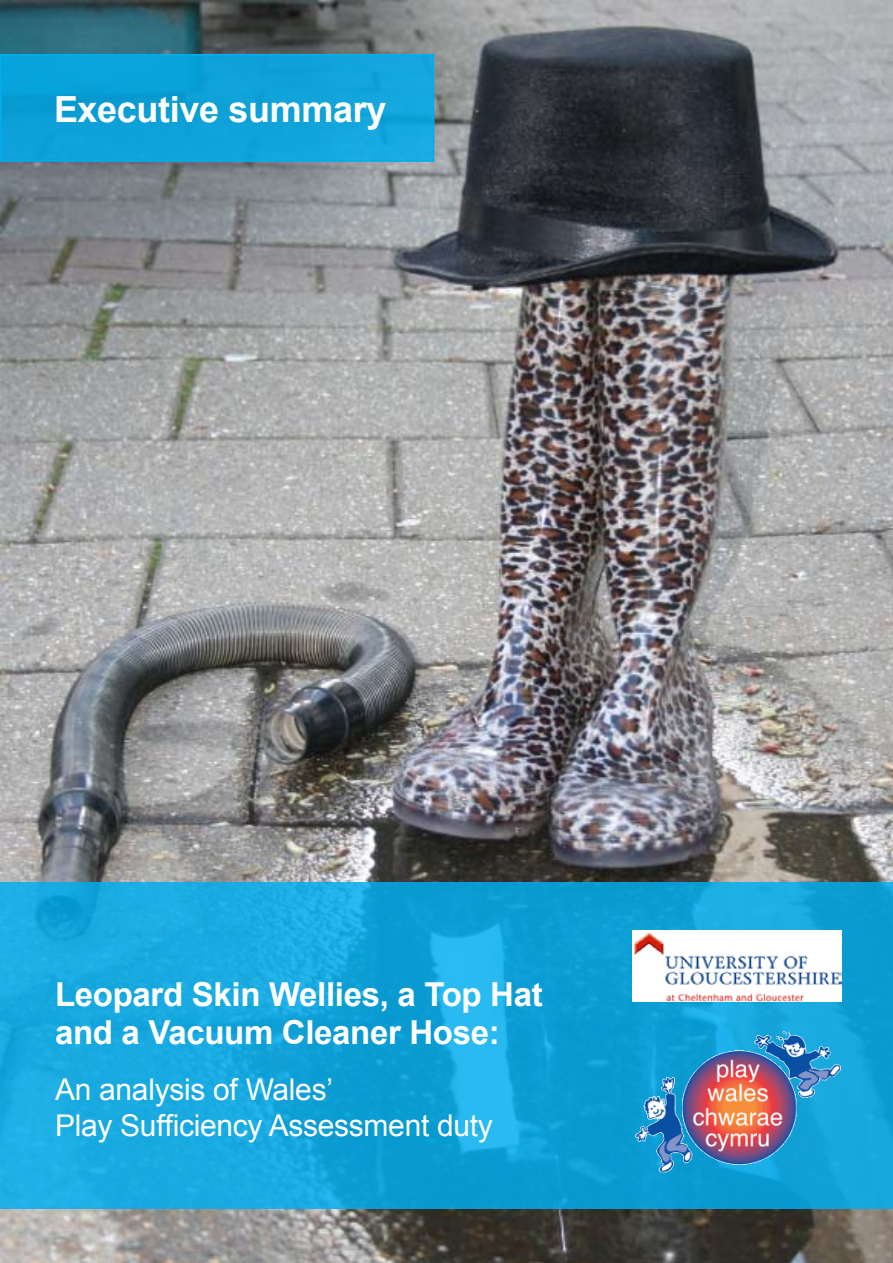
<style>
.page{position:relative;width:893px;height:1263px;background:#fff}
.page>*{position:absolute;margin:0;border:0;box-sizing:border-box;transform-origin:0 0}
.t1{font:700 36px "Arial";letter-spacing:-.01em;color:#fff}
.t2{font:700 33px/37.5px "Arial";letter-spacing:-.01em;color:#fff}
.t3{font:30px/36px "Arial";letter-spacing:-.01em;color:#fff}
</style>
<div class="page">
<img style="left:0;top:0;width:893px;height:1263px">
<svg style="left:0;top:882px;width:893px;height:327px;background:#13a4da"></svg>
<img style="left:632px;top:930px;width:209px;height:72px">
<img style="left:632px;top:1031px;width:208px;height:143px">
<div style="left:1px;top:55px;width:433px;height:106px;background:#0fa3da"></div>
<div style="left:0;top:54px;width:434px;height:108px;border:2px solid #00aeef"></div>
<p class="t1" style="left:54px;top:85px;width:334px">Executive summary</p>
<p class="t2" style="left:55px;top:977px;width:489px">Leopard Skin Wellies, a Top Hat and a Vacuum Cleaner Hose:</p>
<p class="t3" style="left:55px;top:1071px;width:439px">An analysis of Wales’<br>Play Sufficiency Assessment duty</p>
</div>
